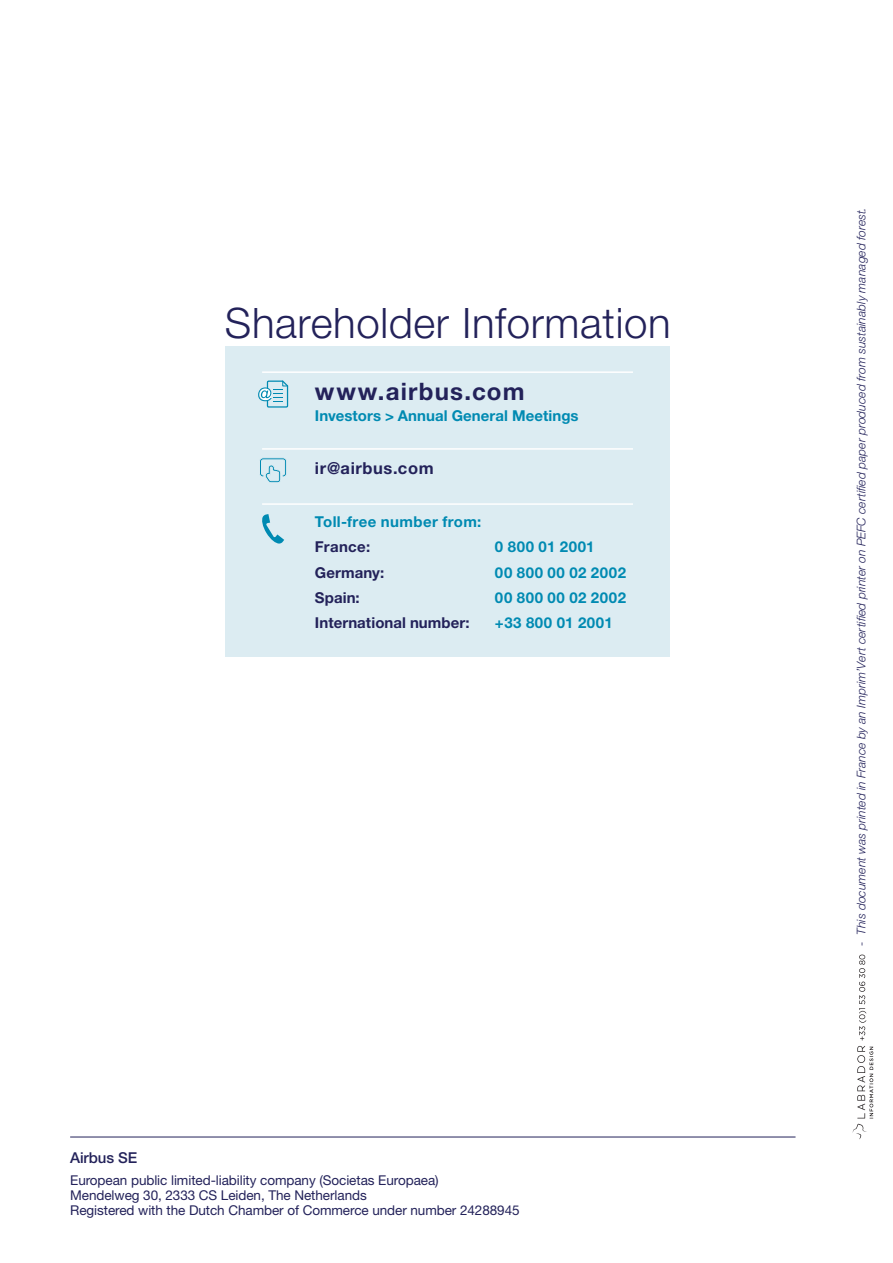
<style>
.page{position:relative;width:893px;height:1263px;background:#fff}
.page>*{position:absolute;margin:0;border:0;box-sizing:border-box;transform-origin:0 0}
.t1{font:300 42px "Helvetica Neue LT Std";letter-spacing:.015em;color:#23225a}
.t2{font:700 24.15px "Helvetica Neue LT Std";letter-spacing:.05em;color:#23225a}
.t3{font:700 16.5px "Helvetica Neue LT Std";letter-spacing:.035em;color:#23225a}
.t4{font:700 15px "Helvetica Neue LT Std";letter-spacing:.025em;color:#008ab2}
.t5{font:700 15px "Helvetica Neue LT Std";letter-spacing:.005em;color:#23225a}
.t6{font:700 15px "Helvetica Neue LT Std";letter-spacing:.005em;color:#008ab2}
.t7{font:500 15px "Helvetica Neue LT Std";letter-spacing:-.005em;color:#23225a}
.t8{font:13.5px/15px "Helvetica Neue LT Std";letter-spacing:-.005em;color:#23225a}
.t9{font:italic 300 12px "Helvetica Neue LT Std";letter-spacing:.005em;color:#23225a}
</style>
<div class="page">
<hr style="left:70px;top:1137px;width:725px;height:1px;background:#23225a">
<div style="left:225px;top:346px;width:445px;height:311px;background:#dcecf2"></div>
<svg style="left:259px;top:457px;width:28px;height:26px"></svg>
<svg style="left:262px;top:514px;width:22px;height:30px"></svg>
<hr style="left:262px;top:448px;width:371px;height:2px;background:#fff">
<hr style="left:262px;top:503px;width:371px;height:2px;background:#fff">
<hr style="left:262px;top:371px;width:371px;height:2px;background:#fff">
<svg style="left:258px;top:380px;width:31px;height:28px"></svg>
<svg style="left:859px;top:954px;width:7px;height:86px"></svg>
<svg style="left:853px;top:1046px;width:20px;height:93px"></svg>
<h1 class="t1" style="left:225px;top:307px;width:447px">Sh areholder I nformation</h1>
<h2 class="t2" style="left:315px;top:382px;width:211px">www.airbus.com</h2>
<p class="t6" style="left:315px;top:410px;width:265px">Investors &gt; Annual General Meetings</p>
<p class="t3" style="left:315px;top:462px;width:120px">ir@airbus.com</p>
<p class="t4" style="left:315px;top:516px;width:168px">Toll-free number from:</p>
<p class="t5" style="left:315px;top:541px;width:57px">France:</p>
<p class="t4" style="left:495px;top:541px;width:101px">0 800 01 2001</p>
<p class="t5" style="left:315px;top:566px;width:71px">Germany:</p>
<p class="t4" style="left:495px;top:566px;width:133px">00 800 00 02 2002</p>
<p class="t5" style="left:315px;top:592px;width:46px">Spain:</p>
<p class="t4" style="left:495px;top:592px;width:133px">00 800 00 02 2002</p>
<p class="t5" style="left:315px;top:617px;width:156px">International number:</p>
<p class="t4" style="left:495px;top:617px;width:119px">+33 800 01 2001</p>
<p class="t7" style="left:70px;top:1152px;width:69px">Airbus SE</p>
<p class="t8" style="left:70px;top:1174px;width:451px">European public limited-liability company (Societas Europaea)<br>Mendelweg 30, 2333 CS Leiden, The Netherlands<br>Registered with the Dutch Chamber of Commerce under number 24288945</p>
<p class="t9" style="left:857px;top:946px;width:740px;rotate:-90deg">- This document was printed in France by an Imprim’Vert certified printer on PEFC certified paper produced from sustainably managed forest.</p>
</div>
